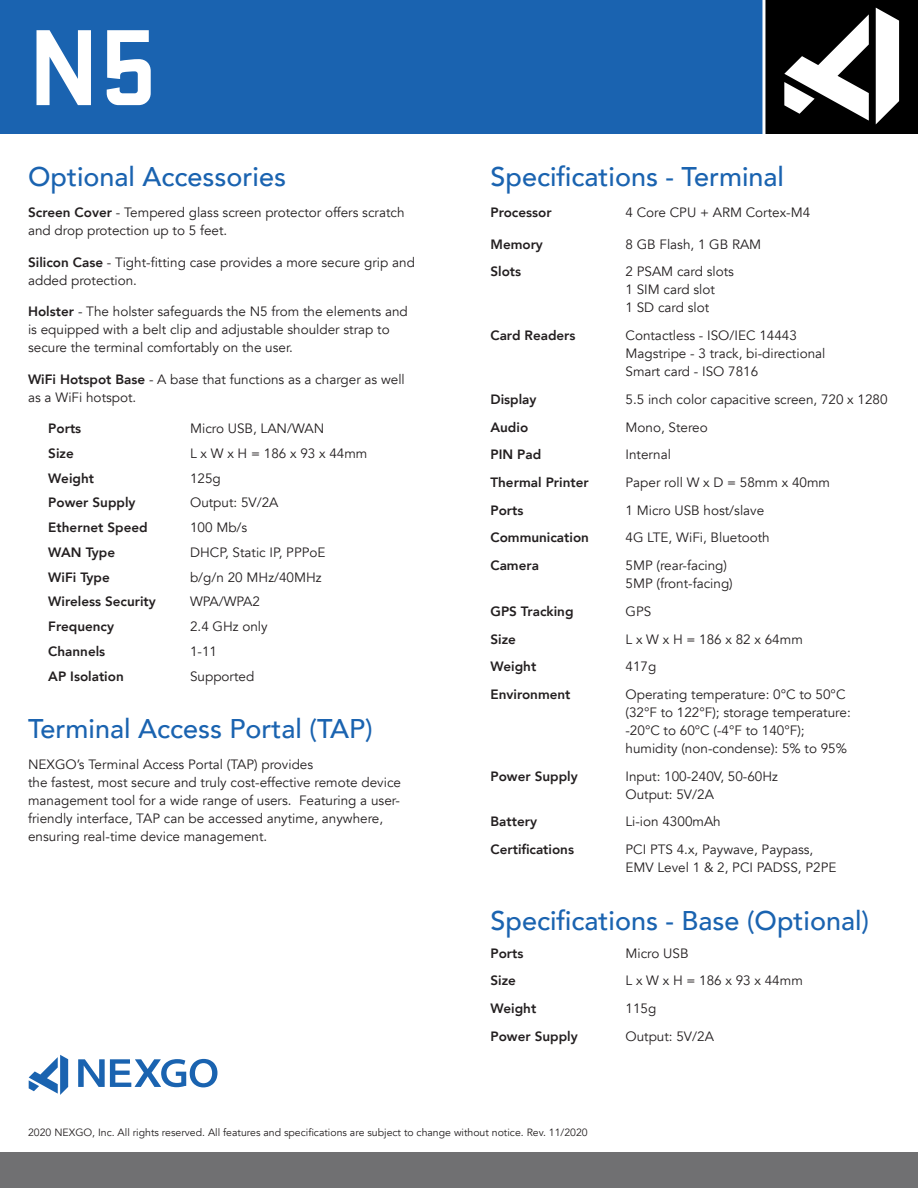
<style>
.page{position:relative;width:918px;height:1188px;background:#fff}
.page>*{position:absolute;margin:0;border:0;box-sizing:border-box;transform-origin:0 0}
.t1{font:700 112.5px "Stratum 1";color:#fff}
.t2{font:500 27px "Avenir";color:#1a63b0}
.t3{font:13.5px/18px "Avenir";color:#231f20}
.t4{font:800 13.5px "Avenir";color:#231f20}
.t5{font:10.5px "Avenir";color:#231f20}
.s1{font-weight:800}
</style>
<div class="page">
<div style="left:764px;top:0;width:154px;height:134px;background:#000"></div>
<svg style="left:876px;top:8px;width:23px;height:116px"></svg>
<svg style="left:784px;top:14px;width:85px;height:107px"></svg>
<div style="left:0;top:0;width:764px;height:134px;background:#1a63b0"></div>
<hr style="left:762px;top:0;width:3px;height:138px;background:#fff">
<div style="left:0;top:1152px;width:918px;height:36px;background:#707072"></div>
<svg style="left:78px;top:1059px;width:139px;height:28px"></svg>
<svg style="left:29px;top:1055px;width:39px;height:40px"></svg>
<h1 class="t1" style="left:28px;top:-10px;width:131px">N5</h1>
<h2 class="t2" style="left:28px;top:153px;width:260px">Optional Accessories</h2>
<p class="t3" style="left:28px;top:204px;width:378px"><span class="s1">Screen Cover</span> - Tempered glass screen protector offers scratch and drop protection up to 5 feet.</p>
<p class="t3" style="left:28px;top:253px;width:388px"><span class="s1">Silicon Case</span> - Tight-fitting case provides a more secure grip and added protection.</p>
<p class="t3" style="left:28px;top:303px;width:381px"><span class="s1">Holster</span> - The holster safeguards the N5 from the elements and is equipped with a belt clip and adjustable shoulder strap to secure the terminal comfortably on the user.</p>
<p class="t3" style="left:28px;top:370px;width:378px"><span class="s1">WiFi Hotspot Base</span> - A base that functions as a charger as well as a WiFi hotspot.</p>
<p class="t4" style="left:48px;top:418px;width:34px">Ports</p>
<p class="t3" style="left:190px;top:420px;width:136px">Micro USB, LAN/WAN</p>
<p class="t4" style="left:48px;top:443px;width:27px">Size</p>
<p class="t3" style="left:190px;top:445px;width:179px">L x W x H = 186 x 93 x 44mm</p>
<p class="t4" style="left:48px;top:468px;width:47px">Weight</p>
<p class="t3" style="left:190px;top:469px;width:32px">125g</p>
<p class="t4" style="left:48px;top:492px;width:89px">Power Supply</p>
<p class="t3" style="left:190px;top:494px;width:90px">Output: 5V/2A</p>
<p class="t4" style="left:48px;top:517px;width:101px">Ethernet Speed</p>
<p class="t3" style="left:190px;top:519px;width:59px">100 Mb/s</p>
<p class="t4" style="left:48px;top:542px;width:68px">WAN Type</p>
<p class="t3" style="left:190px;top:544px;width:137px">DHCP, Static IP, PPPoE</p>
<p class="t4" style="left:48px;top:566px;width:63px">WiFi Type</p>
<p class="t3" style="left:190px;top:568px;width:133px">b/g/n 20 MHz/40MHz</p>
<p class="t4" style="left:48px;top:591px;width:109px">Wireless Security</p>
<p class="t3" style="left:190px;top:593px;width:72px">WPA/WPA2</p>
<p class="t4" style="left:48px;top:616px;width:67px">Frequency</p>
<p class="t3" style="left:190px;top:618px;width:79px">2.4 GHz only</p>
<p class="t4" style="left:48px;top:641px;width:58px">Channels</p>
<p class="t3" style="left:190px;top:643px;width:29px">1-11</p>
<p class="t4" style="left:48px;top:665px;width:77px">AP Isolation</p>
<p class="t3" style="left:190px;top:667px;width:66px">Supported</p>
<h2 class="t2" style="left:28px;top:705px;width:346px">Terminal Access Portal (TAP)</h2>
<p class="t3" style="left:28px;top:756px;width:374px">NEXGO’s Terminal Access Portal (TAP) provides<br>the fastest, most secure and truly cost-effective remote device management tool for a wide range of users. Featuring a user&shy;friendly interface, TAP can be accessed anytime, anywhere, ensuring real-time device management.</p>
<h2 class="t2" style="left:490px;top:153px;width:295px">Specifications - Terminal</h2>
<p class="t4" style="left:490px;top:202px;width:63px">Processor</p>
<p class="t3" style="left:626px;top:204px;width:186px">4 Core CPU + ARM Cortex-M4</p>
<p class="t4" style="left:490px;top:234px;width:54px">Memory</p>
<p class="t3" style="left:626px;top:235px;width:137px">8 GB Flash, 1 GB RAM</p>
<p class="t4" style="left:490px;top:261px;width:32px">Slots</p>
<p class="t3" style="left:626px;top:263px;width:110px">2 PSAM card slots<br>1 SIM card slot<br>1 SD card slot</p>
<p class="t4" style="left:490px;top:325px;width:87px">Card Readers</p>
<p class="t3" style="left:626px;top:327px;width:201px">Contactless - ISO/IEC 14443<br>Magstripe - 3 track, bi-directional<br>Smart card - ISO 7816</p>
<p class="t4" style="left:490px;top:389px;width:48px">Display</p>
<p class="t3" style="left:626px;top:390px;width:264px">5.5 inch color capacitive screen, 720 x 1280</p>
<p class="t4" style="left:490px;top:416px;width:39px">Audio</p>
<p class="t3" style="left:626px;top:418px;width:84px">Mono, Stereo</p>
<p class="t4" style="left:490px;top:444px;width:52px">PIN Pad</p>
<p class="t3" style="left:626px;top:446px;width:47px">Internal</p>
<p class="t4" style="left:490px;top:472px;width:100px">Thermal Printer</p>
<p class="t3" style="left:626px;top:474px;width:206px">Paper roll W x D = 58mm x 40mm</p>
<p class="t4" style="left:490px;top:500px;width:34px">Ports</p>
<p class="t3" style="left:626px;top:501px;width:140px">1 Micro USB host/slave</p>
<p class="t4" style="left:490px;top:527px;width:100px">Communication</p>
<p class="t3" style="left:626px;top:529px;width:146px">4G LTE, WiFi, Bluetooth</p>
<p class="t4" style="left:490px;top:555px;width:50px">Camera</p>
<p class="t3" style="left:626px;top:557px;width:109px">5MP (rear-facing)<br>5MP (front-facing)</p>
<p class="t4" style="left:490px;top:601px;width:85px">GPS Tracking</p>
<p class="t3" style="left:626px;top:602px;width:27px">GPS</p>
<p class="t4" style="left:490px;top:628px;width:27px">Size</p>
<p class="t3" style="left:626px;top:630px;width:179px">L x W x H = 186 x 82 x 64mm</p>
<p class="t4" style="left:490px;top:656px;width:47px">Weight</p>
<p class="t3" style="left:626px;top:658px;width:32px">417g</p>
<p class="t4" style="left:490px;top:684px;width:82px">Environment</p>
<p class="t3" style="left:626px;top:686px;width:227px">Operating temperature: 0°C to 50°C (32°F to 122°F); storage temperature: -20°C to 60°C (-4°F to 140°F); humidity (non-condense): 5% to 95%</p>
<p class="t4" style="left:490px;top:766px;width:89px">Power Supply</p>
<p class="t3" style="left:626px;top:767px;width:154px">Input: 100-240V, 50-60Hz<br>Output: 5V/2A</p>
<p class="t4" style="left:490px;top:811px;width:48px">Battery</p>
<p class="t3" style="left:626px;top:813px;width:97px">Li-ion 4300mAh</p>
<p class="t4" style="left:490px;top:839px;width:85px">Certifications</p>
<p class="t3" style="left:626px;top:841px;width:212px">PCI PTS 4.x, Paywave, Paypass,<br>EMV Level 1 &amp; 2, PCI PADSS, P2PE</p>
<h2 class="t2" style="left:490px;top:897px;width:380px">Specifications - Base (Optional)</h2>
<p class="t4" style="left:490px;top:943px;width:34px">Ports</p>
<p class="t3" style="left:626px;top:944px;width:65px">Micro USB</p>
<p class="t4" style="left:490px;top:970px;width:27px">Size</p>
<p class="t3" style="left:626px;top:972px;width:179px">L x W x H = 186 x 93 x 44mm</p>
<p class="t4" style="left:490px;top:998px;width:47px">Weight</p>
<p class="t3" style="left:626px;top:1000px;width:32px">115g</p>
<p class="t4" style="left:490px;top:1026px;width:89px">Power Supply</p>
<p class="t3" style="left:626px;top:1027px;width:90px">Output: 5V/2A</p>
<p class="t5" style="left:28px;top:1126px;width:561px">2020 NEXGO, Inc. All rights reserved. All features and specifications are subject to change without notice. Rev. 11/2020</p>
</div>
